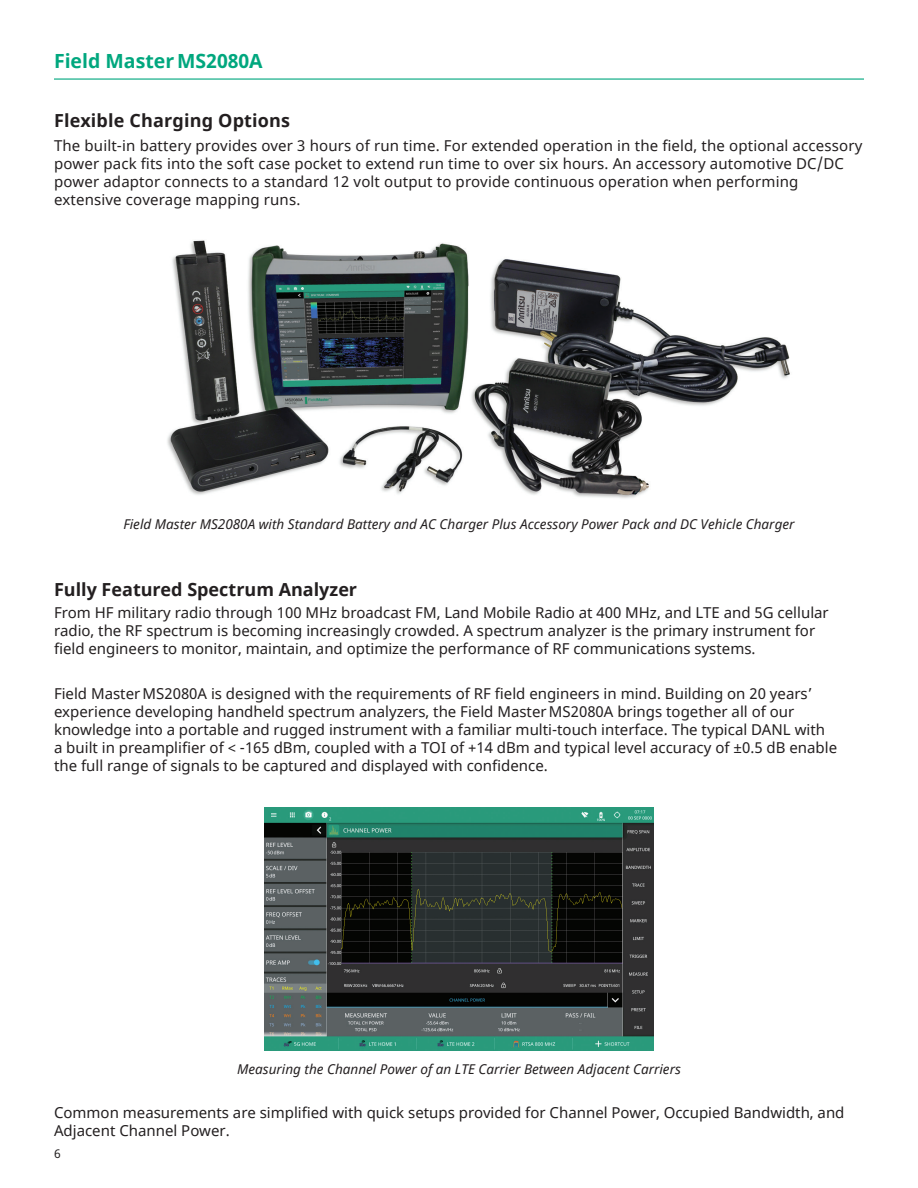
<style>
.page{position:relative;width:918px;height:1188px;background:#fff}
.page>*{position:absolute;margin:0;border:0;box-sizing:border-box;transform-origin:0 0}
.t1{font:700 19.5px "Noto Sans";color:#00a77e}
.t2{font:700 18px "Noto Sans";color:#231f20}
.t3{font:15px/18px "Noto Sans";color:#231f20}
.t4{font:italic 13.5px "Noto Sans";color:#231f20}
.t5{font:12px "Noto Sans";color:#231f20}
</style>
<div class="page">
<img style="left:167px;top:240px;width:623px;height:259px">
<hr style="left:54px;top:78px;width:810px;height:2px;background:#00a77e">
<img style="left:265px;top:808px;width:388px;height:242px">
<h1 class="t1" style="left:54px;top:47px;width:210px">Field MasterMS2080A</h1>
<p class="t2" style="left:54px;top:108px;width:238px">Flexible Charging Options</p>
<p class="t3" style="left:54px;top:137px;width:810px">The built-in battery provides over 3 hours of run time. For extended operation in the field, the optional accessory power pack fits into the soft case pocket to extend run time to over six hours. An accessory automotive DC/DC power adaptor connects to a standard 12 volt output to provide continuous operation when performing extensive coverage mapping runs.</p>
<p class="t4" style="left:123px;top:515px;width:673px">Field Master MS2080A with Standard Battery and AC Charger Plus Accessory Power Pack and DC Vehicle Charger</p>
<p class="t2" style="left:54px;top:577px;width:305px">Fully Featured Spectrum Analyzer</p>
<p class="t3" style="left:54px;top:604px;width:776px">From HF military radio through 100 MHz broadcast FM, Land Mobile Radio at 400 MHz, and LTE and 5G cellular radio, the RF spectrum is becoming increasingly crowded. A spectrum analyzer is the primary instrument for field engineers to monitor, maintain, and optimize the performance of RF communications systems.</p>
<p class="t3" style="left:54px;top:685px;width:785px">Field Master MS2080A is designed with the requirements of RF field engineers in mind. Building on 20 years’ experience developing handheld spectrum analyzers, the Field MasterMS2080A brings together all of our knowledge into a portable and rugged instrument with a familiar multi-touch interface. The typical DANL with a built in preamplifier of &lt; -165 dBm, coupled with a TOI of +14 dBm and typical level accuracy of ±0.5 dB enable the full range of signals to be captured and displayed with confidence.</p>
<p class="t4" style="left:237px;top:1060px;width:445px">Measuring the Channel Power of an LTE Carrier Between Adjacent Carriers</p>
<p class="t3" style="left:54px;top:1104px;width:792px">Common measurements are simplified with quick setups provided for Channel Power, Occupied Bandwidth, and<br>Adjacent Channel Power.</p>
<p class="t5" style="left:54px;top:1146px;width:8px">6</p>
</div>
